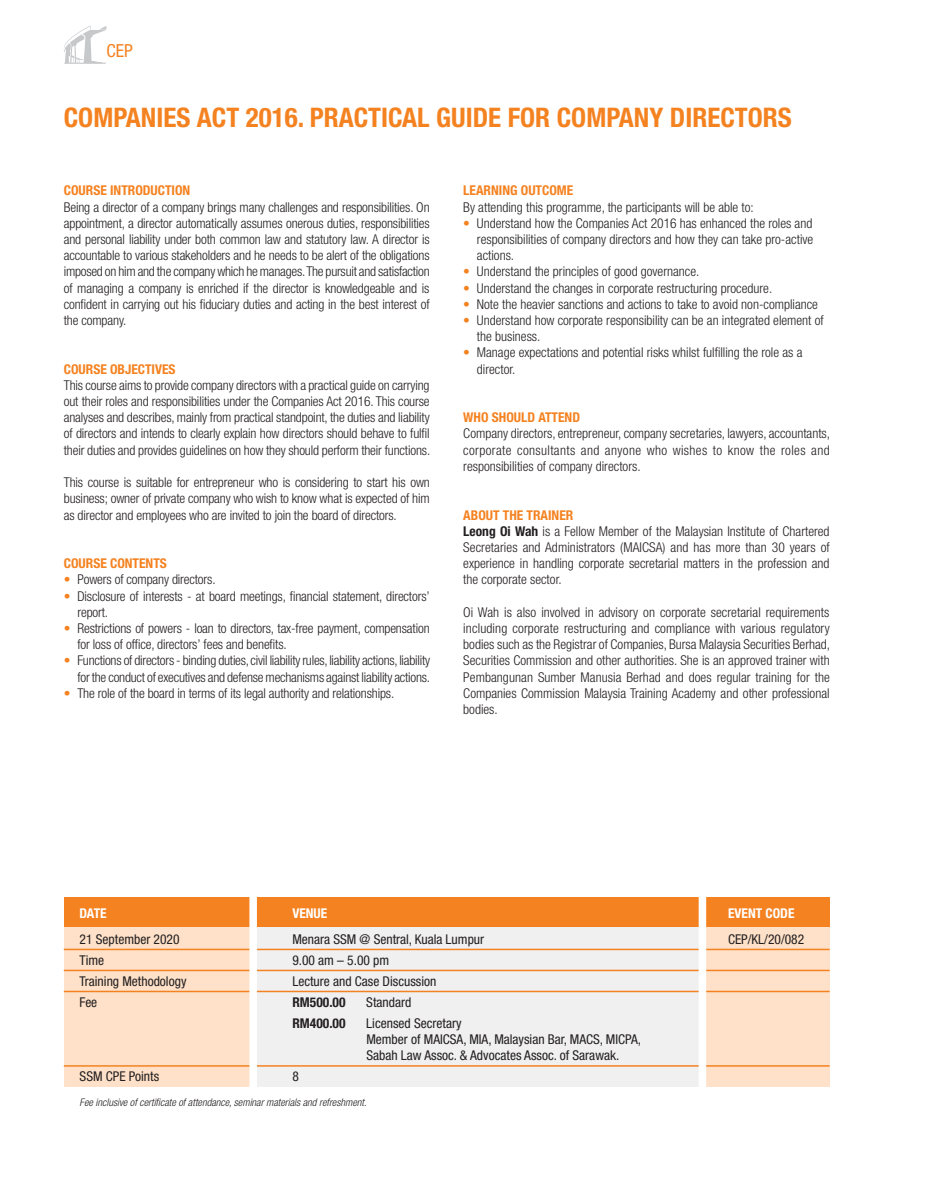
<style>
.page{position:relative;width:936px;height:1191px;background:#fff}
.page>*{position:absolute;margin:0;border:0;box-sizing:border-box;transform-origin:0 0}
.t1{font:700 condensed 27px "Helvetica Neue";color:#f58220}
.t2{font:condensed 18px "Helvetica Neue";color:#f58220}
.t3{font:300 condensed 13.5px/16.2px "Helvetica Neue";color:#231f20;text-align:justify}
.t4{font:condensed 13.5px/16.2px "Helvetica Neue";color:#231f20}
.t5{font:700 condensed 13.5px "Helvetica Neue";color:#f58220}
.t6{font:700 condensed 13.5px "Helvetica Neue";color:#fff}
.t7{font:700 condensed 13.5px "Helvetica Neue";color:#231f20}
.t8{font:italic 300 condensed 10.5px "Helvetica Neue";color:#231f20}
.s1{font-weight:700;color:#f58220}
.s2{font-weight:700}
</style>
<div class="page">
<svg style="left:64px;top:26px;width:42px;height:38px"></svg>
<div style="left:64px;top:912px;width:189px;height:175px;background:#fee1c8"></div>
<div style="left:253px;top:912px;width:449px;height:175px;background:#f0f0f1"></div>
<div style="left:702px;top:912px;width:127px;height:175px;background:#fee1c8"></div>
<div style="left:64px;top:897px;width:765px;height:30px;background:#f58220"></div>
<hr style="left:64px;top:948px;width:765px;height:2px;background:#f58220">
<hr style="left:64px;top:969px;width:765px;height:2px;background:#f58220">
<hr style="left:64px;top:990px;width:765px;height:2px;background:#f58220">
<hr style="left:64px;top:1065px;width:765px;height:1px;background:#f58220">
<div style="left:698px;top:891px;width:8px;height:204px;background:#fff"></div>
<div style="left:249px;top:891px;width:8px;height:204px;background:#fff"></div>
<h2 class="t2" style="left:106px;top:40px;width:28px">CEP</h2>
<h1 class="t1" style="left:64px;top:101px;width:729px">COMPANIES ACT 2016. PRACTICAL GUIDE FOR COMPANY DIRECTORS</h1>
<p class="t5" style="left:64px;top:182px;width:128px">COURSE INTRODUCTION</p>
<p class="t3" style="left:64px;top:199px;width:367px">Being a director of a company brings many challenges and responsibilities. On appointment, a director automatically assumes onerous duties, responsibilities and personal liability under both common law and statutory law. A director is accountable to various stakeholders and he needs to be alert of the obligations imposed on him and the company which he manages. The pursuit and satisfaction of managing a company is enriched if the director is knowledgeable and is confident in carrying out his fiduciary duties and acting in the best interest of the company.</p>
<p class="t5" style="left:64px;top:361px;width:113px">COURSE OBJECTIVES</p>
<p class="t3" style="left:64px;top:377px;width:368px">This course aims to provide company directors with a practical guide on carrying out their roles and responsibilities under the Companies Act 2016. This course analyses and describes, mainly from practical standpoint, the duties and liability of directors and intends to clearly explain how directors should behave to fulfil their duties and provides guidelines on how they should perform their functions.</p>
<p class="t3" style="left:64px;top:474px;width:367px">This course is suitable for entrepreneur who is considering to start his own business; owner of private company who wish to know what is expected of him as director and employees who are invited to join the board of directors.</p>
<p class="t5" style="left:64px;top:555px;width:104px">COURSE CONTENTS</p>
<p class="t3" style="left:77px;top:571px;width:354px;text-align:left">Powers of company directors.<br>Disclosure of interests - at board meetings, financial statement, directors’ report.<br>Restrictions of powers - loan to directors, tax-free payment, compensation for loss of office, directors’ fees and benefits.<br>Functions of directors - binding duties, civil liability rules, liability actions, liability for the conduct of executives and defense mechanisms against liability actions.<br>The role of the board in terms of its legal authority and relationships.</p>
<p class="t5" style="left:463px;top:182px;width:111px">LEARNING OUTCOME</p>
<p class="t3" style="left:477px;top:199px;width:348px;text-align:left;text-indent:-14px">By attending this programme, the participants will be able to:<br>Understand how the Companies Act 2016 has enhanced the roles and responsibilities of company directors and how they can take pro-active actions.<br>Understand the principles of good governance.<br>Understand the changes in corporate restructuring procedure.<br>Note the heavier sanctions and actions to take to avoid non-compliance Understand how corporate responsibility can be an integrated element of the business.<br>Manage expectations and potential risks whilst fulfilling the role as a director.</p>
<p class="t5" style="left:463px;top:409px;width:118px">WHO SHOULD ATTEND</p>
<p class="t3" style="left:463px;top:425px;width:368px">Company directors, entrepreneur, company secretaries, lawyers, accountants, corporate consultants and anyone who wishes to know the roles and responsibilities of company directors.</p>
<p class="t3" style="left:463px;top:506px;width:368px;text-align:left"><span class="s1">ABOUT THE TRAINER<br></span><span class="s2">Leong Oi Wah</span> is a Fellow Member of the Malaysian Institute of Chartered Secretaries and Administrators (MAICSA) and has more than 30 years of experience in handling corporate secretarial matters in the profession and the corporate sector.</p>
<p class="t3" style="left:463px;top:604px;width:368px">Oi Wah is also involved in advisory on corporate secretarial requirements including corporate restructuring and compliance with various regulatory bodies such as the Registrar of Companies, Bursa Malaysia Securities Berhad, Securities Commission and other authorities. She is an approved trainer with Pembangunan Sumber Manusia Berhad and does regular training for the Companies Commission Malaysia Training Academy and other professional bodies.</p>
<p class="t6" style="left:80px;top:905px;width:29px">DATE</p>
<p class="t6" style="left:292px;top:905px;width:37px">VENUE</p>
<p class="t6" style="left:728px;top:905px;width:68px">EVENT CODE</p>
<p class="t4" style="left:80px;top:930px;width:101px">21 September 2020</p>
<p class="t4" style="left:292px;top:930px;width:193px">Menara SSM @ Sentral, Kuala Lumpur</p>
<p class="t4" style="left:728px;top:930px;width:78px">CEP/KL/20/082</p>
<p class="t4" style="left:80px;top:951px;width:26px">Time</p>
<p class="t4" style="left:292px;top:951px;width:98px">9.00 am – 5.00 pm</p>
<p class="t4" style="left:80px;top:972px;width:108px">Training Methodology</p>
<p class="t4" style="left:292px;top:972px;width:145px">Lecture and Case Discussion</p>
<p class="t4" style="left:80px;top:993px;width:19px">Fee</p>
<p class="t7" style="left:292px;top:993px;width:55px">RM500.00</p>
<p class="t4" style="left:366px;top:993px;width:46px">Standard</p>
<p class="t7" style="left:292px;top:1014px;width:55px">RM400.00</p>
<p class="t4" style="left:366px;top:1014px;width:276px">Licensed Secretary<br>Member of MAICSA, MIA, Malaysian Bar, MACS, MICPA,<br>Sabah Law Assoc. &amp; Advocates Assoc. of Sarawak.</p>
<p class="t4" style="left:80px;top:1068px;width:81px">SSM CPE Points</p>
<p class="t4" style="left:292px;top:1068px;width:8px">8</p>
<p class="t8" style="left:80px;top:1096px;width:288px">Fee inclusive of certificate of attendance, seminar materials and refreshment.</p>
</div>
